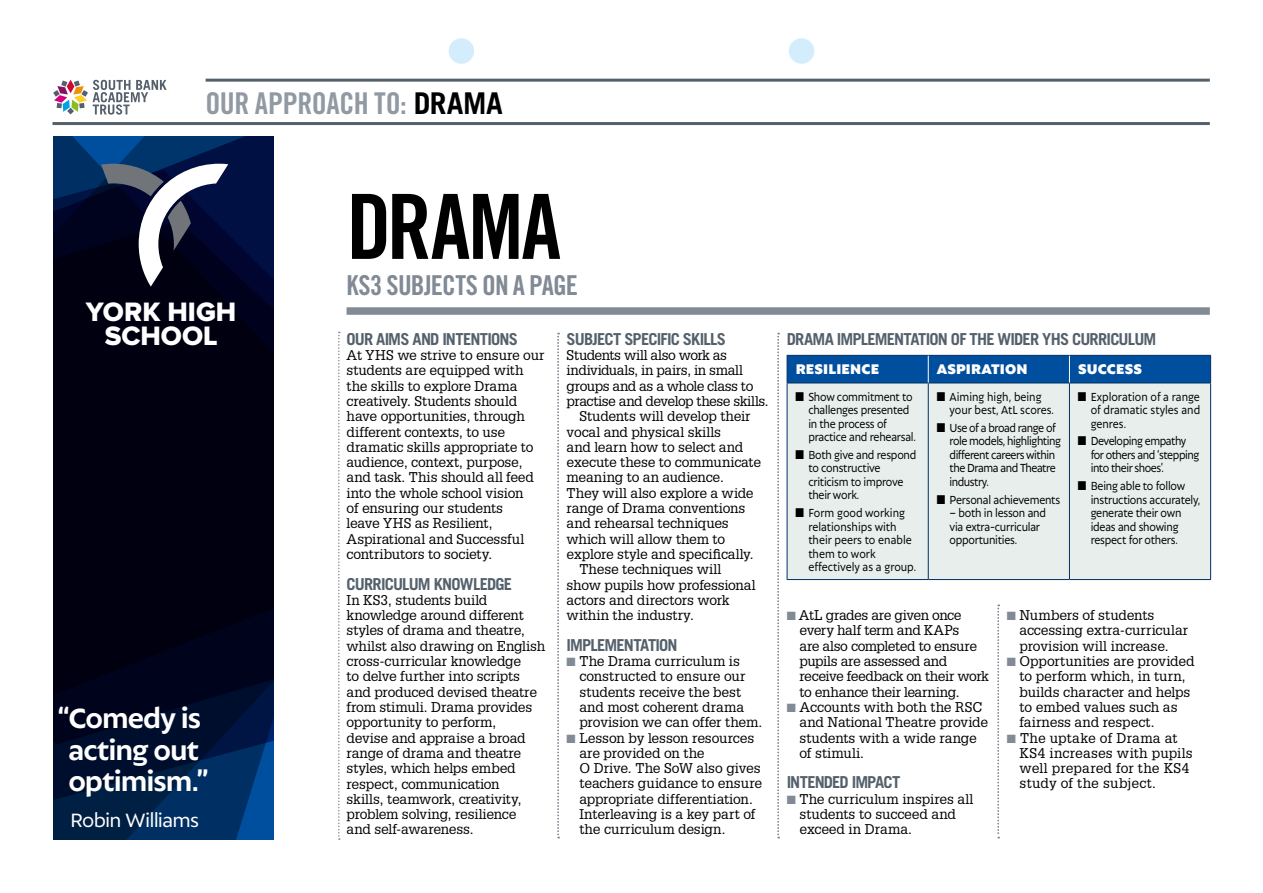
<style>
.page{position:relative;width:1263px;height:893px;background:#fff}
.page>*{position:absolute;margin:0;border:0;box-sizing:border-box;transform-origin:0 0}
.t1{font:90px "Trade Gothic LT Std Bd Cn 20";letter-spacing:-.025em;color:#000}
.t2{font:700 30px/31.5px "Autor";letter-spacing:-.035em;color:#fff;text-align:center}
.t3{font:30px "Trade Gothic LT Std Bd Cn 20";letter-spacing:-.01em;color:#9199a3}
.t4{font:27.6px/24.5px "Proxima Nova Extrabld";color:#fff;text-align:center}
.t5{font:27.45px "Trade Gothic LT Std Bd Cn 20";letter-spacing:-.025em;color:#818a95}
.t6{font:21px "Autor";letter-spacing:-.04em;color:#fff}
.t7{font:700 16.5px "Trade Gothic LT Std";letter-spacing:-.05em;color:#54616c}
.t8{font:900 15px "Autor";letter-spacing:.01em;color:#fff}
.t9{font:13.8px/15.3px "Glypha LT Std";letter-spacing:-.01em;color:#000}
.t10{font:13.8px/15.3px "Glypha LT Std";letter-spacing:.015em;color:#000}
.t11{font:13.8px "Glypha LT Std";letter-spacing:-.035em;color:#000}
.t12{font:13.8px "Glypha LT Std";letter-spacing:-.03em;color:#000}
.t13{font:12.75px/13.5px "Autor";letter-spacing:-.02em;color:#000;scale:.88 1}
.t14{font:12.75px/13.5px "Autor";letter-spacing:-.04em;color:#000;scale:.88 1}
.t15{font:12.75px/13.5px "Autor";color:#000;scale:.88 1}
.s1{font-family:"Trade Gothic LT Std";font-weight:700;color:#000}
.s2{color:#818a95}
</style>
<div class="page">
<svg style="left:53px;top:80px;width:114px;height:35px"></svg>
<div style="left:449px;top:38px;width:25px;height:26px;background:#d4edfc;border-radius:50%"></div>
<div style="left:789px;top:38px;width:25px;height:26px;background:#d4edfc;border-radius:50%"></div>
<svg style="left:557px;top:333px;width:2px;height:505px"></svg>
<svg style="left:777px;top:333px;width:2px;height:505px"></svg>
<svg style="left:997px;top:605px;width:2px;height:233px"></svg>
<svg style="left:53px;top:136px;width:220px;height:704px;background:#000a24"></svg>
<hr style="left:206px;top:79px;width:1004px;height:3px;background:#54616c">
<hr style="left:53px;top:122px;width:1157px;height:3px;background:#54616c">
<div style="left:347px;top:307px;width:863px;height:8px;background:#818a95"></div>
<svg style="left:338px;top:332px;width:2px;height:508px"></svg>
<div style="left:788px;top:384px;width:422px;height:195px;background:#e7eeeb"></div>
<hr style="left:787px;top:383px;width:141px;height:1px;background:#003063">
<hr style="left:787px;top:383px;width:1px;height:196px;background:#003063">
<hr style="left:928px;top:383px;width:141px;height:1px;background:#003063">
<hr style="left:928px;top:383px;width:1px;height:196px;background:#003063">
<hr style="left:1069px;top:383px;width:142px;height:1px;background:#003063">
<hr style="left:1069px;top:383px;width:1px;height:196px;background:#003063">
<hr style="left:1210px;top:383px;width:1px;height:196px;background:#003063">
<hr style="left:787px;top:579px;width:141px;height:1px;background:#003063">
<hr style="left:928px;top:579px;width:141px;height:1px;background:#003063">
<hr style="left:1069px;top:579px;width:142px;height:1px;background:#003063">
<svg style="left:787px;top:355px;width:424px;height:28px;background:#014e9c"></svg>
<svg style="left:101px;top:164px;width:127px;height:123px"></svg>
<h2 class="t3" style="left:206px;top:85px;width:299px">OUR APPROACH TO: <span class="s1">DRAMA</span></h2>
<h3 class="t4" style="left:86px;top:300px;width:152px">YORK HIGH<br>SCHOOL</h3>
<h2 class="t2" style="left:57px;top:702px;width:153px">“Comedy is acting out optimism.”</h2>
<h3 class="t6" style="left:70px;top:807px;width:130px">Robin Williams</h3>
<h1 class="t1" style="left:347px;top:172px;width:216px">DRAMA</h1>
<h3 class="t5" style="left:347px;top:268px;width:233px">KS3 SUBJECTS ON A PAGE</h3>
<p class="t7" style="left:347px;top:329px;width:173px">OUR AIMS AND INTENTIONS</p>
<p class="t9" style="left:347px;top:347px;width:199px">At YHS we strive to ensure our students are equipped with the skills to explore Drama creatively. Students should have opportunities, through different contexts, to use dramatic skills appropriate to audience, context, purpose, and task. This should all feed into the whole school vision<br>of ensuring our students<br>leave YHS as Resilient,<br>Aspirational and Successful contributors to society.</p>
<p class="t7" style="left:347px;top:573px;width:167px">CURRICULUM KNOWLEDGE</p>
<p class="t9" style="left:347px;top:592px;width:200px">In KS3, students build knowledge around different styles of drama and theatre, whilst also drawing on English cross-curricular knowledge<br>to delve further into scripts and produced devised theatre from stimuli. Drama provides opportunity to perform,<br>devise and appraise a broad range of drama and theatre styles, which helps embed respect, communication<br>skills, teamwork, creativity, problem solving, resilience<br>and self-awareness.</p>
<p class="t7" style="left:567px;top:329px;width:161px">SUBJECT SPECIFIC SKILLS</p>
<p class="t9" style="left:567px;top:347px;width:162px">Students will also work as</p>
<p class="t9" style="left:567px;top:362px;width:178px">individuals, in pairs, in small</p>
<p class="t12" style="left:567px;top:377px;width:188px">groups and as a whole class to</p>
<p class="t11" style="left:567px;top:393px;width:204px">practise and develop these skills.</p>
<p class="t9" style="left:579px;top:408px;width:173px">Students will develop their</p>
<p class="t9" style="left:567px;top:424px;width:156px">vocal and physical skills</p>
<p class="t9" style="left:567px;top:439px;width:178px">and learn how to select and</p>
<p class="t9" style="left:567px;top:454px;width:196px">execute these to communicate</p>
<p class="t9" style="left:567px;top:470px;width:159px">meaning to an audience.</p>
<p class="t9" style="left:567px;top:485px;width:188px">They will also explore a wide</p>
<p class="t9" style="left:567px;top:500px;width:180px">range of Drama conventions</p>
<p class="t9" style="left:567px;top:516px;width:164px">and rehearsal techniques</p>
<p class="t9" style="left:567px;top:531px;width:160px">which will allow them to</p>
<p class="t9" style="left:567px;top:546px;width:189px">explore style and specifically.</p>
<p class="t9" style="left:579px;top:561px;width:144px">These techniques will</p>
<p class="t9" style="left:567px;top:577px;width:191px">show pupils how professional</p>
<p class="t9" style="left:567px;top:592px;width:164px">actors and directors work</p>
<p class="t9" style="left:567px;top:607px;width:129px">within the industry.</p>
<p class="t7" style="left:567px;top:635px;width:113px">IMPLEMENTATION</p>
<p class="t9" style="left:579px;top:653px;width:184px;text-indent:-13px"><span class="s2">■</span> The Drama curriculum is constructed to ensure our students receive the best and most coherent drama provision we can offer them.</p>
<p class="t9" style="left:579px;top:730px;width:184px;text-indent:-13px"><span class="s2">■</span> Lesson by lesson resources are provided on the<br>O Drive. The SoW also gives teachers guidance to ensure appropriate differentiation.<br>Interleaving is a key part of the curriculum design.</p>
<p class="t7" style="left:787px;top:329px;width:371px">DRAMA IMPLEMENTATION OF THE WIDER YHS CURRICULUM</p>
<p class="t8" style="left:796px;top:360px;width:85px">RESILIENCE</p>
<p class="t8" style="left:937px;top:360px;width:92px">ASPIRATION</p>
<p class="t8" style="left:1078px;top:360px;width:66px">SUCCESS</p>
<p class="t13" style="left:808px;top:389px;width:124px;text-indent:-13px">■ Show commitment to challenges presented in the process of practice and rehearsal.</p>
<p class="t13" style="left:808px;top:447px;width:124px;text-indent:-13px">■ Both give and respond to constructive criticism to improve their work.</p>
<p class="t15" style="left:808px;top:506px;width:124px;text-indent:-13px">■ Form good working relationships with their peers to enable them to work effectively as a group.</p>
<p class="t13" style="left:1091px;top:389px;width:126px;text-align:justify;text-indent:-13px">■ Exploration of a range of dramatic styles and genres.</p>
<p class="t14" style="left:1091px;top:434px;width:125px;text-indent:-13px">■ Developing empathy for others and ‘stepping into their shoes’.</p>
<p class="t13" style="left:1091px;top:479px;width:126px;text-indent:-13px">■ Being able to follow instructions accurately, generate their own ideas and showing respect for others.</p>
<p class="t15" style="left:949px;top:389px;width:120px;text-indent:-13px">■ Aiming high, being your best, AtL scores.</p>
<p class="t14" style="left:949px;top:420px;width:128px;text-indent:-13px">■ Use of a broad range of role models, highlighting different careers within the Drama and Theatre industry.</p>
<p class="t13" style="left:937px;top:492px;width:142px">■ Personal achievements</p>
<p class="t13" style="left:949px;top:506px;width:111px">– both in lesson and via extra-curricular opportunities.</p>
<p class="t9" style="left:799px;top:607px;width:191px;text-indent:-13px"><span class="s2">■</span> AtL grades are given once every half term and KAPs<br>are also completed to ensure pupils are assessed and receive feedback on their work to enhance their learning.</p>
<p class="t9" style="left:799px;top:699px;width:190px;text-indent:-13px"><span class="s2">■</span> Accounts with both the RSC and National Theatre provide students with a wide range of stimuli.</p>
<p class="t7" style="left:787px;top:772px;width:115px">INTENDED IMPACT</p>
<p class="t9" style="left:799px;top:791px;width:175px;text-indent:-13px"><span class="s2">■</span> The curriculum inspires all students to succeed and exceed in Drama.</p>
<p class="t9" style="left:1019px;top:607px;width:170px;text-indent:-13px"><span class="s2">■</span> Numbers of students accessing extra-curricular provision will increase.</p>
<p class="t9" style="left:1019px;top:653px;width:176px;text-indent:-13px"><span class="s2">■</span> Opportunities are provided to perform which, in turn, builds character and helps to embed values such as fairness and respect.</p>
<p class="t10" style="left:1019px;top:730px;width:175px;text-indent:-13px"><span class="s2">■</span> The uptake of Drama at<br>KS4 increases with pupils well prepared for the KS4 study of the subject.</p>
</div>
